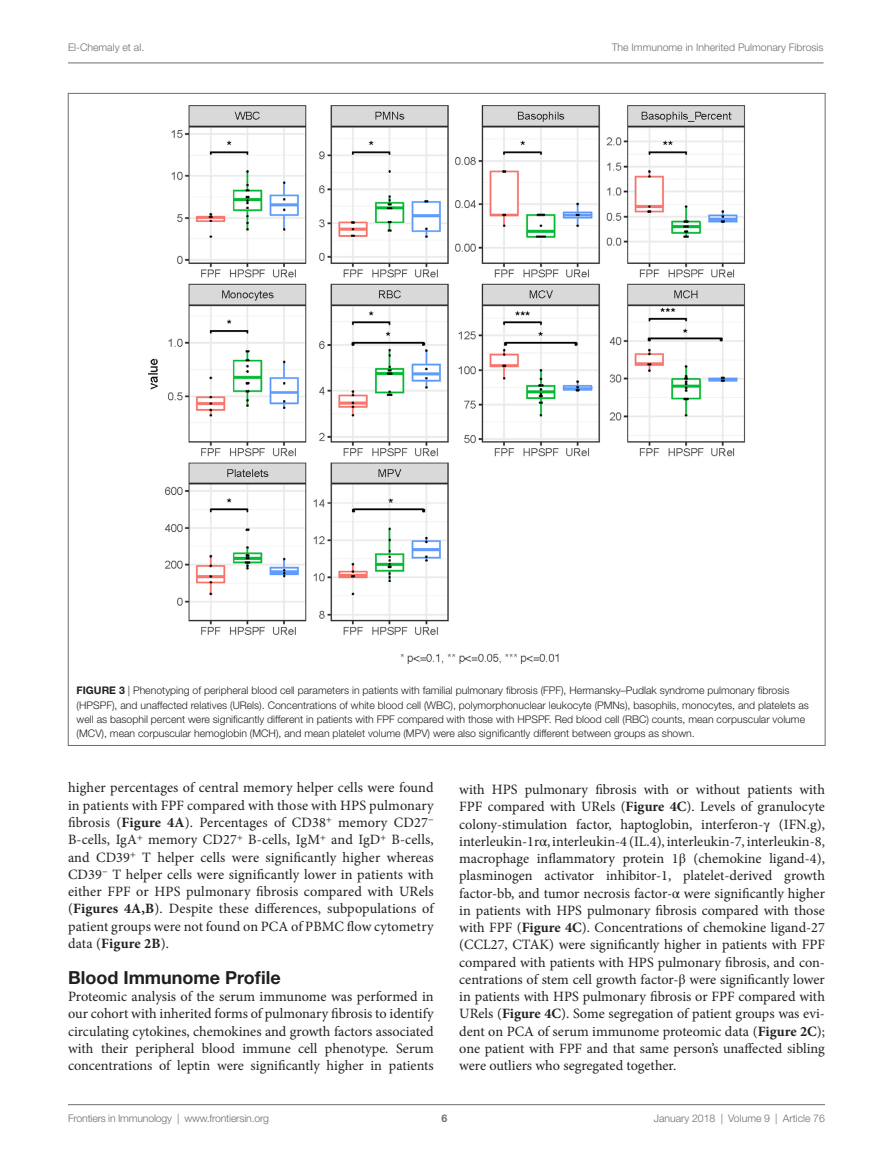
<style>
.page{position:relative;width:893px;height:1170px;background:#fff}
.page>*{position:absolute;margin:0;border:0;box-sizing:border-box;transform-origin:0 0}
.t1{font:700 18px "Helvetica Neue LT Std";color:#231f20}
.t2{font:14.25px/17.2px "Minion Pro";color:#231f20;text-align:justify}
.t3{font:300 10.5px/14.2px "Helvetica Neue LT Std";color:#231f20}
.t4{font:300 10.5px "Helvetica Neue LT Std";color:#6c6d70}
.t5{font:700 10.5px "Helvetica Neue LT Std";color:#6c6d70}
.s1{font-weight:700}
.s2{font-family:"STIX General"}
</style>
<div class="page">
<img style="left:148px;top:105px;width:597px;height:559px">
<hr style="left:68px;top:63px;width:756px;height:1px;background:#6c6d70">
<hr style="left:68px;top:1104px;width:757px;height:1px;background:#6c6d70">
<p class="t4" style="left:68px;top:41px;width:78px">El-Chemaly et al.</p>
<p class="t4" style="left:612px;top:41px;width:213px">The Immunome in Inherited Pulmonary Fibrosis</p>
<p class="t3" style="left:77px;top:683px;width:734px"><span class="s1">Figure 3</span> | Phenotyping of peripheral blood cell parameters in patients with familial pulmonary fibrosis (FPF), Hermansky–Pudlak syndrome pulmonary fibrosis (HPSPF), and unaffected relatives (URels). Concentrations of white blood cell (WBC), polymorphonuclear leukocyte (PMNs), basophils, monocytes, and platelets as well as basophil percent were significantly different in patients with FPF compared with those with HPSPF. Red blood cell (RBC) counts, mean corpuscular volume (MCV), mean corpuscular hemoglobin (MCH), and mean platelet volume (MPV) were also significantly different between groups as shown.</p>
<p class="t2" style="left:68px;top:779px;width:367px">higher percentages of central memory helper cells were found in patients with FPF compared with those with HPS pulmonary fibrosis (<span class="s1">Figure 4A</span>). Percentages of CD38<sup>+</sup> memory CD27<sup>− </sup>B-cells, IgA<sup>+</sup> memory CD27<sup>+</sup> B-cells, IgM<sup>+</sup> and IgD<sup>+</sup> B-cells, and CD39<sup>+</sup> T helper cells were significantly higher whereas CD39<sup>−</sup> T helper cells were significantly lower in patients with either FPF or HPS pulmonary fibrosis compared with URels (<span class="s1">Figures 4A,B</span>). Despite these differences, subpopulations of patient groups were not found on PCA of PBMC flow cytometry data (<span class="s1">Figure 2B</span>).</p>
<p class="t1" style="left:68px;top:966px;width:214px">Blood Immunome Profile</p>
<p class="t2" style="left:68px;top:987px;width:367px">Proteomic analysis of the serum immunome was performed in our cohort with inherited forms of pulmonary fibrosis to identify circulating cytokines, chemokines and growth factors associated with their peripheral blood immune cell phenotype. Serum concentrations of leptin were significantly higher in patients</p>
<p class="t2" style="left:459px;top:780px;width:367px">with HPS pulmonary fibrosis with or without patients with FPF compared with URels (<span class="s1">Figure 4C</span>). Levels of granulocyte colony-stimulation factor, haptoglobin, interferon-<span class="s2">γ</span> (IFN.g), interleukin-1r<span class="s2">α</span>, interleukin-4 (IL.4), interleukin-7, interleukin-8, macrophage inflammatory protein 1<span class="s2">β</span> (chemokine ligand-4), plasminogen activator inhibitor-1, platelet-derived growth factor-bb, and tumor necrosis factor-<span class="s2">α</span> were significantly higher in patients with HPS pulmonary fibrosis compared with those with FPF (<span class="s1">Figure 4C</span>). Concentrations of chemokine ligand-27 (CCL27, CTAK) were significantly higher in patients with FPF compared with patients with HPS pulmonary fibrosis, and con&shy;centrations of stem cell growth factor-<span class="s2">β</span> were significantly lower in patients with HPS pulmonary fibrosis or FPF compared with URels (<span class="s1">Figure 4C</span>). Some segregation of patient groups was evi&shy;dent on PCA of serum immunome proteomic data (<span class="s1">Figure 2C</span>); one patient with FPF and that same person’s unaffected sibling were outliers who segregated together.</p>
<p class="t4" style="left:68px;top:1111px;width:203px">Frontiers in Immunology | www.frontiersin.org</p>
<p class="t4" style="left:654px;top:1111px;width:173px">January 2018 | Volume 9 | Article 76</p>
<p class="t5" style="left:441px;top:1111px;width:7px">6</p>
</div>
